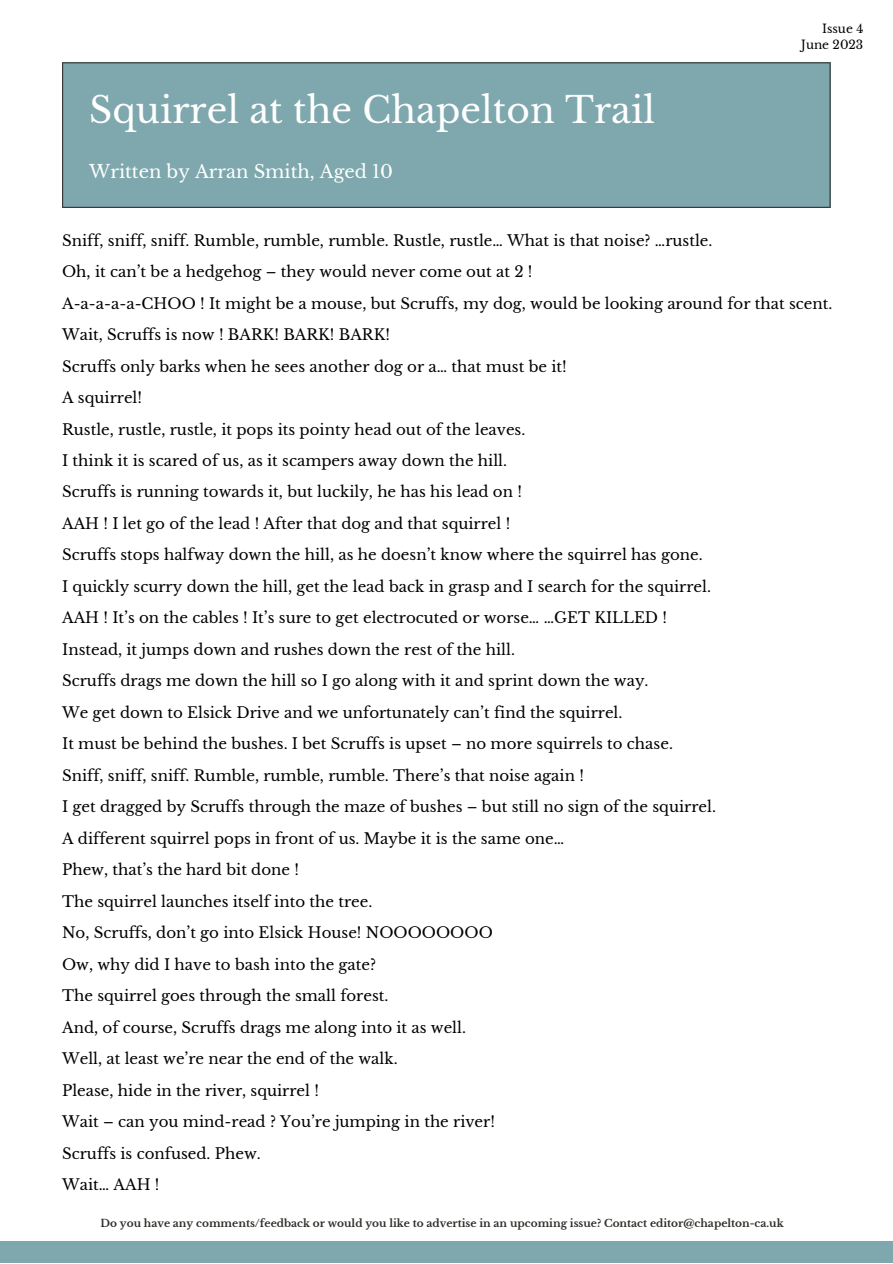
<style>
.page{position:relative;width:893px;height:1264px;background:#fff}
.page>*{position:absolute;margin:0;border:0;box-sizing:border-box;transform-origin:0 0}
.t1{font:36px "Libre Baskerville";color:#fff}
.t2{font:18px "Libre Baskerville";color:#fff}
.t3{font:15px "Libre Baskerville";color:#000}
.t4{font:12px "Libre Baskerville";color:#000}
.t5{font:700 10.5px "Libre Baskerville";color:#2e2e2a}
</style>
<div class="page">
<div style="left:0;top:1240px;width:892px;height:22px;background:#7ea8ad"></div>
<div style="left:62px;top:62px;width:768px;height:146px;background:#7ea8ad"></div>
<p class="t1" style="left:89px;top:88px;width:567px">Squirrel at the Chapelton Trail</p>
<p class="t2" style="left:89px;top:160px;width:305px">Written by Arran Smith, Aged 10</p>
<p class="t4" style="left:822px;top:21px;width:43px">Issue 4</p>
<p class="t4" style="left:801px;top:37px;width:64px">June 2023</p>
<p class="t3" style="left:62px;top:231px;width:651px">Sniff, sniff, sniff. Rumble, rumble, rumble. Rustle, rustle… What is that noise? …rustle.</p>
<p class="t3" style="left:62px;top:262px;width:472px">Oh, it can’t be a hedgehog – they would never come out at 2 !</p>
<p class="t3" style="left:62px;top:294px;width:771px">A-a-a-a-a-CHOO ! It might be a mouse, but Scruffs, my dog, would be looking around for that scent.</p>
<p class="t3" style="left:62px;top:325px;width:329px">Wait, Scruffs is now ! BARK! BARK! BARK!</p>
<p class="t3" style="left:62px;top:357px;width:506px">Scruffs only barks when he sees another dog or a… that must be it!</p>
<p class="t3" style="left:62px;top:388px;width:81px">A squirrel!</p>
<p class="t3" style="left:62px;top:420px;width:465px">Rustle, rustle, rustle, it pops its pointy head out of the leaves.</p>
<p class="t3" style="left:62px;top:451px;width:446px">I think it is scared of us, as it scampers away down the hill.</p>
<p class="t3" style="left:62px;top:483px;width:461px">Scruffs is running towards it, but luckily, he has his lead on !</p>
<p class="t3" style="left:62px;top:514px;width:449px">AAH ! I let go of the lead ! After that dog and that squirrel !</p>
<p class="t3" style="left:62px;top:546px;width:642px">Scruffs stops halfway down the hill, as he doesn’t know where the squirrel has gone.</p>
<p class="t3" style="left:62px;top:577px;width:650px">I quickly scurry down the hill, get the lead back in grasp and I search for the squirrel.</p>
<p class="t3" style="left:62px;top:609px;width:606px">AAH ! It’s on the cables ! It’s sure to get electrocuted or worse… …GET KILLED !</p>
<p class="t3" style="left:62px;top:640px;width:454px">Instead, it jumps down and rushes down the rest of the hill.</p>
<p class="t3" style="left:62px;top:672px;width:588px">Scruffs drags me down the hill so I go along with it and sprint down the way.</p>
<p class="t3" style="left:62px;top:703px;width:562px">We get down to Elsick Drive and we unfortunately can’t find the squirrel.</p>
<p class="t3" style="left:62px;top:734px;width:612px">It must be behind the bushes. I bet Scruffs is upset – no more squirrels to chase.</p>
<p class="t3" style="left:62px;top:766px;width:523px">Sniff, sniff, sniff. Rumble, rumble, rumble. There’s that noise again !</p>
<p class="t3" style="left:62px;top:797px;width:655px">I get dragged by Scruffs through the maze of bushes – but still no sign of the squirrel.</p>
<p class="t3" style="left:62px;top:829px;width:503px">A different squirrel pops in front of us. Maybe it is the same one…</p>
<p class="t3" style="left:62px;top:860px;width:238px">Phew, that’s the hard bit done !</p>
<p class="t3" style="left:62px;top:892px;width:312px">The squirrel launches itself into the tree.</p>
<p class="t3" style="left:62px;top:923px;width:432px">No, Scruffs, don’t go into Elsick House! NOOOOOOOO</p>
<p class="t3" style="left:62px;top:955px;width:315px">Ow, why did I have to bash into the gate?</p>
<p class="t3" style="left:62px;top:986px;width:328px">The squirrel goes through the small forest.</p>
<p class="t3" style="left:62px;top:1018px;width:405px">And, of course, Scruffs drags me along into it as well.</p>
<p class="t3" style="left:62px;top:1049px;width:337px">Well, at least we’re near the end of the walk.</p>
<p class="t3" style="left:62px;top:1081px;width:258px">Please, hide in the river, squirrel !</p>
<p class="t3" style="left:62px;top:1112px;width:434px">Wait – can you mind-read ? You’re jumping in the river!</p>
<p class="t3" style="left:62px;top:1144px;width:200px">Scruffs is confused. Phew.</p>
<p class="t3" style="left:62px;top:1175px;width:99px">Wait… AAH !</p>
<p class="t5" style="left:101px;top:1216px;width:684px">Do you have any comments/feedback or would you like to advertise in an upcoming issue? Contact editor@chapelton-ca.uk</p>
</div>
